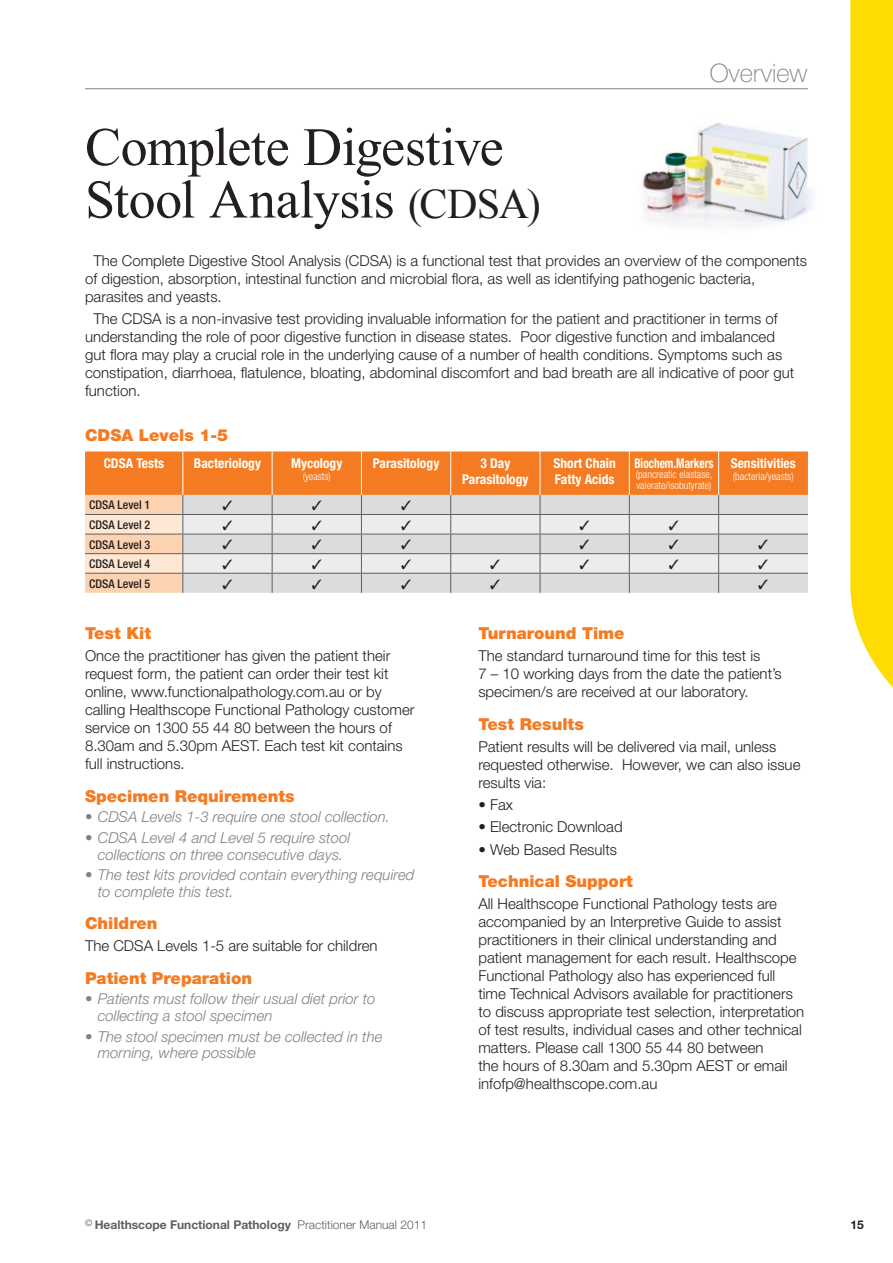
<style>
.page{position:relative;width:893px;height:1263px;background:#fff}
.page>*{position:absolute;margin:0;border:0;box-sizing:border-box;transform-origin:0 0}
.t1{font:54px/52.5px "Times New Roman";letter-spacing:-.01em;color:#231f20}
.t2{font:100 25.5px "Helvetica Neue LT Std";color:#808285}
.t3{font:900 16.5px "Helvetica Neue LT Std";color:#f47b21}
.t4{font:300 15px/18px "Helvetica Neue LT Std";color:#231f20}
.t5{font:italic 300 15px/16.5px "Helvetica Neue LT Std";color:#808285}
.t6{font:700 condensed 13.5px/16.5px "Helvetica Neue";color:#fff;text-align:center}
.t7{font:700 condensed 13.5px "Helvetica Neue";color:#fff;scale:.84 1}
.t8{font:700 12px "Helvetica Neue LT Std";color:#5f5f62}
.t9{font:500 condensed 12px "Helvetica Neue";color:#231f20}
.t10{font:700 12px "Helvetica Neue LT Std";color:#231f20}
.t11{font:300 condensed 10.5px/10.5px "Helvetica Neue";color:#fff}
.s1{font-size:42px}
.s2{font-weight:300}
</style>
<div class="page">
<img style="left:642px;top:122px;width:171px;height:105px">
<svg style="left:850px;top:0;width:43px;height:688px;background:#ffde0f"></svg>
<hr style="left:85px;top:88px;width:723px;height:1px;background:#808285">
<svg style="left:85px;top:451px;width:723px;height:142px;background:#e5bea1"></svg>
<h2 class="t2" style="left:710px;top:58px;width:99px">Overview</h2>
<h1 class="t1" style="left:85px;top:120px;width:457px">Complete Digestive<br>Stool Analysis <span class="s1">(CDSA)</span></h1>
<p class="t4" style="left:85px;top:251px;width:723px;text-indent:9px">The Complete Digestive Stool Analysis (CDSA) is a functional test that provides an overview of the components of digestion, absorption, intestinal function and microbial flora, as well as identifying pathogenic bacteria, parasites and yeasts.</p>
<p class="t4" style="left:85px;top:309px;width:711px;text-indent:9px">The CDSA is a non-invasive test providing invaluable information for the patient and practitioner in terms of understanding the role of poor digestive function in disease states. Poor digestive function and imbalanced gut flora may play a crucial role in the underlying cause of a number of health conditions. Symptoms such as constipation, diarrhoea, flatulence, bloating, abdominal discomfort and bad breath are all indicative of poor gut function.</p>
<p class="t3" style="left:85px;top:426px;width:145px">CDSA Levels 1-5</p>
<p class="t6" style="left:104px;top:454px;width:62px">CDSA Tests</p>
<p class="t6" style="left:194px;top:454px;width:69px">Bacteriology</p>
<p class="t6" style="left:291px;top:454px;width:53px">Mycology</p>
<p class="t11" style="left:303px;top:470px;width:30px">(yeasts)</p>
<p class="t9" style="left:89px;top:498px;width:63px">CDSA Level 1</p>
<p class="t9" style="left:89px;top:518px;width:63px">CDSA Level 2</p>
<p class="t9" style="left:89px;top:537px;width:63px">CDSA Level 3</p>
<p class="t9" style="left:89px;top:557px;width:63px">CDSA Level 4</p>
<p class="t9" style="left:89px;top:576px;width:63px">CDSA Level 5</p>
<p class="t6" style="left:373px;top:454px;width:68px">Parasitology</p>
<p class="t6" style="left:462px;top:454px;width:68px">3 Day<br>Parasitology</p>
<p class="t6" style="left:553px;top:454px;width:64px;text-align:left">Short Chain<br>Fatty Acids</p>
<p class="t7" style="left:634px;top:455px;width:96px">Biochem.Markers</p>
<p class="t11" style="left:636px;top:469px;width:78px">(pancreatic elastase, valerate/isobutyrate)</p>
<p class="t6" style="left:731px;top:454px;width:67px">Sensitivities</p>
<p class="t11" style="left:733px;top:470px;width:62px">(bacteria/yeasts)</p>
<p class="t3" style="left:85px;top:623px;width:68px">Test Kit</p>
<p class="t4" style="left:85px;top:647px;width:331px">Once the practitioner has given the patient their request form, the patient can order their test kit online, www.functionalpathology.com.au or by calling Healthscope Functional Pathology customer service on 1300 55 44 80 between the hours of 8.30am and 5.30pm AEST. Each test kit contains full instructions.</p>
<p class="t3" style="left:85px;top:786px;width:211px">Specimen Requirements</p>
<p class="t5" style="left:85px;top:808px;width:307px">• CDSA Levels 1-3 require one stool collection.</p>
<p class="t5" style="left:85px;top:829px;width:267px;text-align:center">• CDSA Level 4 and Level 5 require stool collections on three consecutive days.</p>
<p class="t5" style="left:98px;top:866px;width:318px;text-indent:-13px">• The test kits provided contain everything required to complete this test.</p>
<p class="t3" style="left:85px;top:913px;width:74px">Children</p>
<p class="t4" style="left:85px;top:937px;width:294px">The CDSA Levels 1-5 are suitable for children</p>
<p class="t3" style="left:85px;top:968px;width:169px">Patient Preparation</p>
<p class="t5" style="left:98px;top:990px;width:279px;text-indent:-13px">• Patients must follow their usual diet prior to collecting a stool specimen</p>
<p class="t5" style="left:98px;top:1028px;width:286px;text-indent:-13px">• The stool specimen must be collected in the morning, where possible</p>
<p class="t3" style="left:478px;top:623px;width:148px">Turnaround Time</p>
<p class="t4" style="left:478px;top:647px;width:305px">The standard turnaround time for this test is<br>7 – 10 working days from the date the patient’s specimen/s are received at our laboratory.</p>
<p class="t3" style="left:478px;top:714px;width:107px">Test Results</p>
<p class="t4" style="left:478px;top:737px;width:324px">Patient results will be delivered via mail, unless requested otherwise. However, we can also issue results via:</p>
<p class="t4" style="left:478px;top:795px;width:36px">• Fax</p>
<p class="t4" style="left:478px;top:818px;width:146px">• Electronic Download</p>
<p class="t4" style="left:478px;top:840px;width:140px">• Web Based Results</p>
<p class="t3" style="left:478px;top:871px;width:156px">Technical Support</p>
<p class="t4" style="left:478px;top:894px;width:327px">All Healthscope Functional Pathology tests are accompanied by an Interpretive Guide to assist practitioners in their clinical understanding and patient management for each result. Healthscope Functional Pathology also has experienced full time Technical Advisors available for practitioners to discuss appropriate test selection, interpretation of test results, individual cases and other technical matters. Please call 1300 55 44 80 between<br>the hours of 8.30am and 5.30pm AEST or email infofp@healthscope.com.au</p>
<p class="t8" style="left:85px;top:1217px;width:343px"><sup>©</sup> Healthscope Functional Pathology <span class="s2">Practitioner Manual 2011</span></p>
<p class="t10" style="left:850px;top:1217px;width:15px">15</p>
</div>
